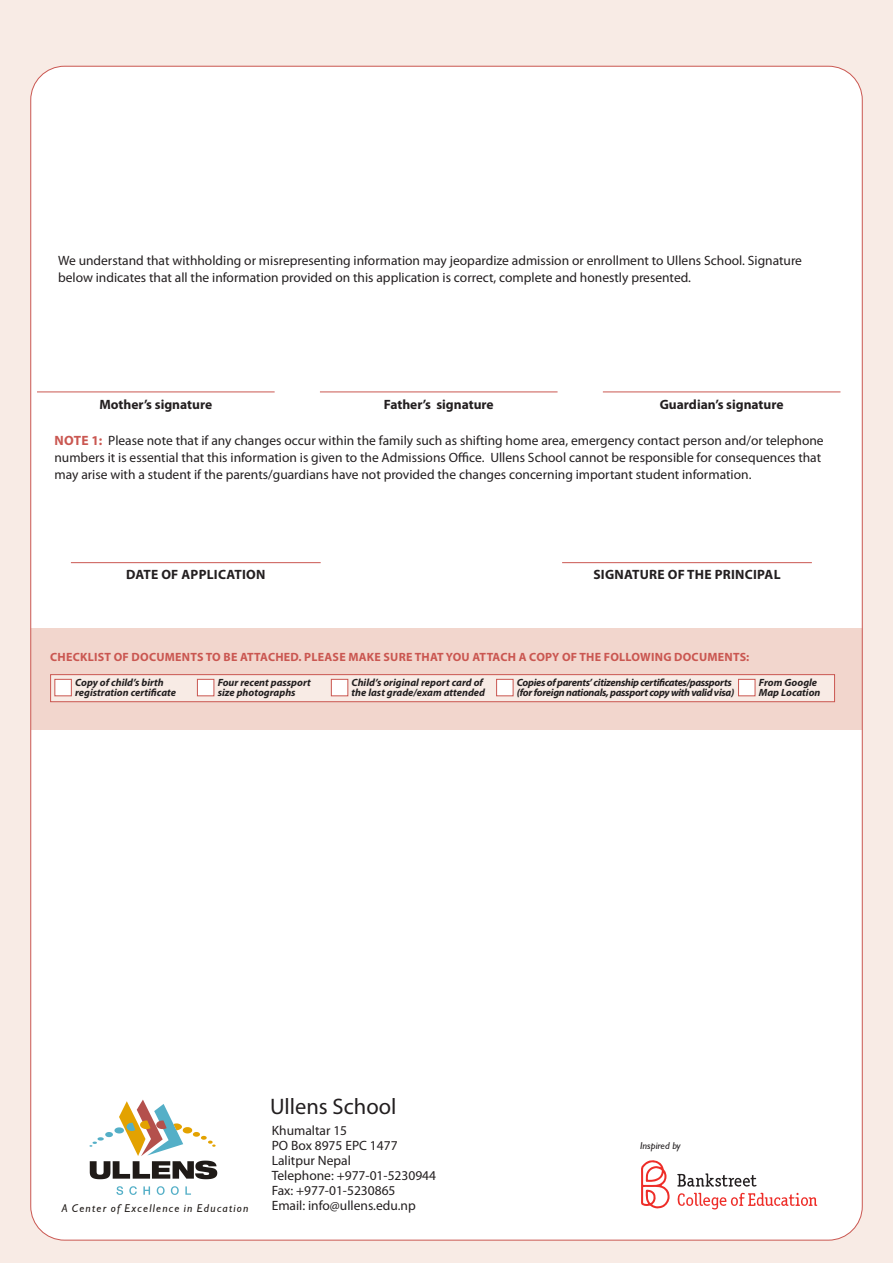
<style>
.page{position:relative;width:893px;height:1263px;background:#fff}
.page>*{position:absolute;margin:0;border:0;box-sizing:border-box;transform-origin:0 0}
.Body_Text{font:22.5px "Myriad Pro";color:#231f20}
.Body_Text-2{font:13.5px/17.2px "Myriad Pro";color:#231f20}
.Body_Text-3{font:700 13.5px "Myriad Pro";color:#231f20}
.Body_Text-4{font:700 13.5px "Myriad Pro";letter-spacing:.02em;color:#231f20}
.Body_Text-5{font:700 12px "Myriad Pro";letter-spacing:.02em;color:#ca5751}
.t1{font:italic 11.4px "Gill Sans";letter-spacing:.115em;color:#1f1a17}
.Body_Text-6{font:italic 700 10.5px/10.5px "Myriad Pro";color:#231f20}
.Body_Text-7{font:italic 700 10.5px/10.5px "Myriad Pro";letter-spacing:-.03em;color:#231f20}
.t2{font:italic 9.9px "Gill Sans";color:#231f20}
.s1{font-weight:700;color:#ca5751}
</style>
<div class="page">
<div style="left:0;top:1px;width:893px;height:1262px;background:#f8ebe5"></div>
<div style="left:31px;top:66px;width:831px;height:1174px;background:#fff;border-radius:34px"></div>
<div style="left:31px;top:629px;width:831px;height:101px;background:#f2d6cd"></div>
<hr style="left:37px;top:392px;width:238px;height:1px;background:#ca5751">
<hr style="left:320px;top:392px;width:238px;height:1px;background:#ca5751">
<hr style="left:603px;top:392px;width:237px;height:1px;background:#ca5751">
<hr style="left:562px;top:562px;width:250px;height:1px;background:#ca5751">
<hr style="left:71px;top:562px;width:250px;height:1px;background:#ca5751">
<div style="left:50px;top:674px;width:785px;height:28px;background:#f8ebe5;border:1px solid #ca5751"></div>
<div style="left:54px;top:679px;width:18px;height:17px;background:#fff;border:1px solid #ca5751"></div>
<div style="left:197px;top:679px;width:17px;height:17px;background:#fff;border:1px solid #ca5751"></div>
<div style="left:331px;top:679px;width:17px;height:17px;background:#fff;border:1px solid #ca5751"></div>
<div style="left:496px;top:679px;width:17px;height:17px;background:#fff;border:1px solid #ca5751"></div>
<div style="left:738px;top:679px;width:17px;height:17px;background:#fff;border:1px solid #ca5751"></div>
<svg style="left:89px;top:1099px;width:128px;height:80px"></svg>
<svg style="left:116px;top:1186px;width:75px;height:9px"></svg>
<svg style="left:641px;top:1160px;width:29px;height:49px"></svg>
<svg style="left:677px;top:1173px;width:141px;height:36px"></svg>
<p class="Body_Text-2" style="left:58px;top:252px;width:745px">We understand that withholding or misrepresenting information may jeopardize admission or enrollment to Ullens School. Signature below indicates that all the information provided on this application is correct, complete and honestly presented.</p>
<p class="Body_Text-3" style="left:99px;top:396px;width:114px">Mother’s signature</p>
<p class="Body_Text-3" style="left:384px;top:396px;width:111px">Father’s signature</p>
<p class="Body_Text-3" style="left:660px;top:396px;width:125px">Guardian’s signature</p>
<p class="Body_Text-2" style="left:54px;top:432px;width:771px"><span class="s1">NOTE 1:</span> Please note that if any changes occur within the family such as shifting home area, emergency contact person and/or telephone numbers it is essential that this information is given to the Admissions Office. Ullens School cannot be responsible for consequences that may arise with a student if the parents/guardians have not provided the changes concerning important student information.</p>
<p class="Body_Text-4" style="left:126px;top:566px;width:141px">DATE OF APPLICATION</p>
<p class="Body_Text-4" style="left:593px;top:566px;width:189px">SIGNATURE OF THE PRINCIPAL</p>
<p class="Body_Text-5" style="left:50px;top:651px;width:701px">CHECKLIST OF DOCUMENTS TO BE ATTACHED. PLEASE MAKE SURE THAT YOU ATTACH A COPY OF THE FOLLOWING DOCUMENTS:</p>
<p class="Body_Text-6" style="left:75px;top:677px;width:102px">Copy of child’s birth registration certificate</p>
<p class="Body_Text-6" style="left:218px;top:677px;width:95px">Four recent passport size photographs</p>
<p class="Body_Text-6" style="left:352px;top:677px;width:135px">Child’s original report card of the last grade/exam attended</p>
<p class="Body_Text-7" style="left:517px;top:677px;width:219px">Copies of parents’ citizenship certificates/passports (for foreign nationals, passport copy with valid visa)</p>
<p class="Body_Text-6" style="left:759px;top:677px;width:63px">From Google<br>Map Location</p>
<p class="t1" style="left:62px;top:1202px;width:188px">A Center of Excellence in Education</p>
<p class="Body_Text" style="left:270px;top:1094px;width:128px">Ullens School</p>
<p class="Body_Text-2" style="left:272px;top:1122px;width:77px">Khumaltar 15</p>
<p class="Body_Text-2" style="left:272px;top:1137px;width:127px">PO Box 8975 EPC 1477</p>
<p class="Body_Text-2" style="left:272px;top:1152px;width:81px">Lalitpur Nepal</p>
<p class="Body_Text-2" style="left:272px;top:1167px;width:166px">Telephone: +977-01-5230944</p>
<p class="Body_Text-2" style="left:272px;top:1182px;width:125px">Fax: +977-01-5230865</p>
<p class="Body_Text-2" style="left:272px;top:1197px;width:145px">Email: info@ullens.edu.np</p>
<p class="t2" style="left:640px;top:1139px;width:42px">Inspired by</p>
</div>
